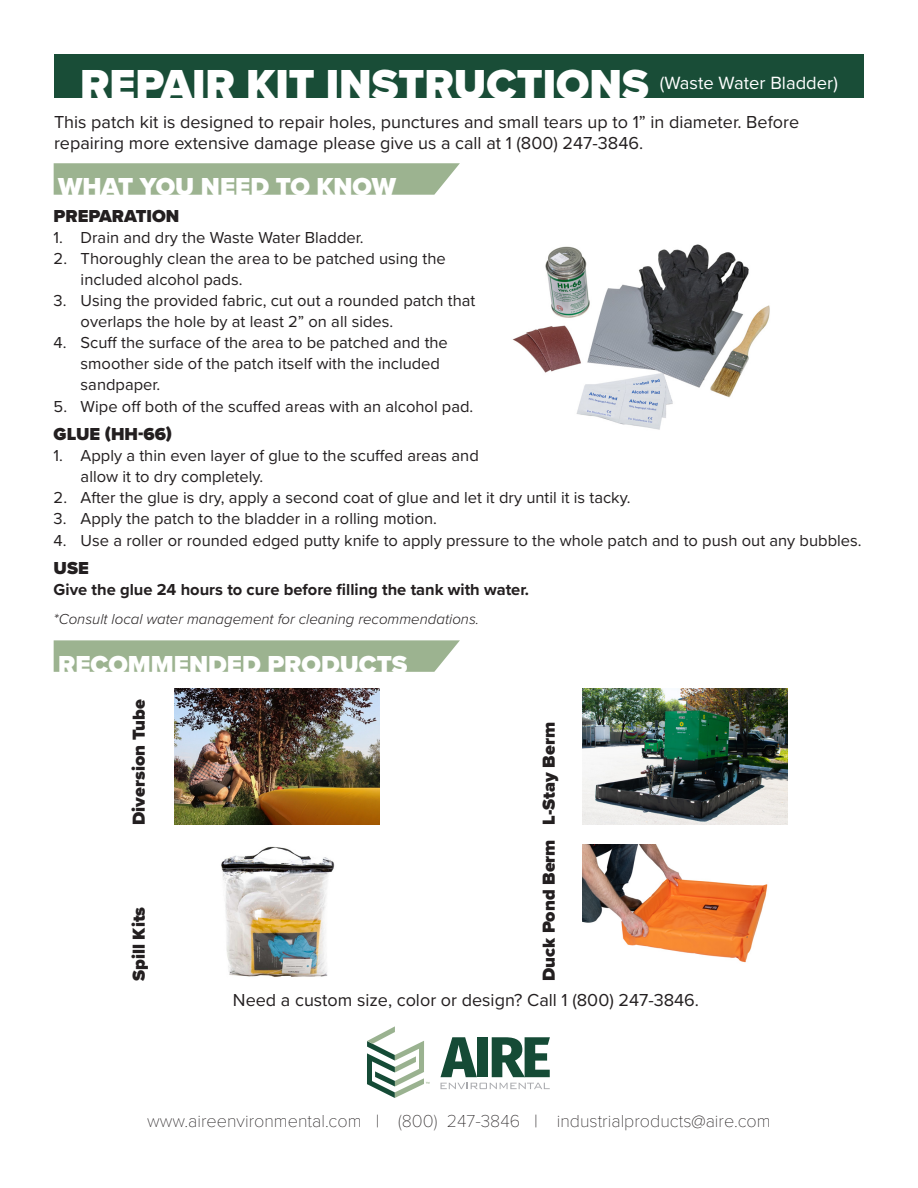
<style>
.page{position:relative;width:918px;height:1188px;background:#fff}
.page>*{position:absolute;margin:0;border:0;box-sizing:border-box;transform-origin:0 0}
.t1{font:900 43.5px "Proxima Nova";color:#fff}
.t2{font:900 25.5px "Proxima Nova";color:#fff}
.t3{font:18.3px "Proxima Nova";color:#fff}
.t4{font:18px/21px "Proxima Nova";color:#231f20}
.t5{font:900 18px "Proxima Nova";color:#231f20}
.t6{font:100 18px "Proxima Nova T";color:#231f20}
.t7{font:16.5px/21px "Proxima Nova";color:#231f20}
.t8{font:700 16.5px "Proxima Nova";color:#231f20}
.t9{font:italic 300 15px "Proxima Nova";color:#231f20}
</style>
<div class="page">
<svg style="left:54px;top:163px;width:406px;height:32px;background:#a0b695"></svg>
<div style="left:54px;top:54px;width:810px;height:44px;background:#194d37"></div>
<svg style="left:441px;top:1037px;width:36px;height:40px"></svg>
<div style="left:477px;top:1037px;width:10px;height:40px;background:#154b36"></div>
<svg style="left:492px;top:1037px;width:58px;height:40px"></svg>
<svg style="left:367px;top:1026px;width:63px;height:72px"></svg>
<svg style="left:441px;top:1083px;width:109px;height:6px"></svg>
<img style="left:512px;top:244px;width:258px;height:186px">
<svg style="left:54px;top:640px;width:406px;height:32px;background:#a0b695"></svg>
<img style="left:175px;top:689px;width:204px;height:136px">
<img style="left:221px;top:846px;width:114px;height:131px">
<img style="left:583px;top:845px;width:185px;height:118px">
<img style="left:583px;top:689px;width:204px;height:136px">
<p class="t1" style="left:80px;top:52px;width:570px">REPAIR KIT INSTRUCTIONS</p>
<p class="t3" style="left:660px;top:69px;width:180px">(Waste Water Bladder)</p>
<p class="t4" style="left:54px;top:111px;width:747px">This patch kit is designed to repair holes, punctures and small tears up to 1” in diameter. Before repairing more extensive damage please give us a call at 1 (800) 247-3846.</p>
<p class="t2" style="left:58px;top:167px;width:339px">WHAT YOU NEED TO KNOW</p>
<p class="t5" style="left:54px;top:203px;width:127px">PREPARATION</p>
<p class="t7" style="left:54px;top:226px;width:312px">1. Drain and dry the Waste Water Bladder.</p>
<p class="t7" style="left:81px;top:247px;width:367px;text-indent:-27px">2. Thoroughly clean the area to be patched using the included alcohol pads.</p>
<p class="t7" style="left:81px;top:289px;width:396px;text-indent:-27px">3. Using the provided fabric, cut out a rounded patch that overlaps the hole by at least 2” on all sides.</p>
<p class="t7" style="left:81px;top:331px;width:369px;text-indent:-27px">4. Scuff the surface of the area to be patched and the smoother side of the patch itself with the included sandpaper.</p>
<p class="t7" style="left:54px;top:395px;width:421px">5. Wipe off both of the scuffed areas with an alcohol pad.</p>
<p class="t5" style="left:54px;top:421px;width:120px">GLUE (HH-66)</p>
<p class="t7" style="left:81px;top:444px;width:400px;text-indent:-27px">1. Apply a thin even layer of glue to the scuffed areas and allow it to dry completely.</p>
<p class="t7" style="left:54px;top:486px;width:579px">2. After the glue is dry, apply a second coat of glue and let it dry until it is tacky.</p>
<p class="t7" style="left:54px;top:507px;width:385px">3. Apply the patch to the bladder in a rolling motion.</p>
<p class="t7" style="left:54px;top:529px;width:809px">4. Use a roller or rounded edged putty knife to apply pressure to the whole patch and to push out any bubbles.</p>
<p class="t5" style="left:54px;top:555px;width:37px">USE</p>
<p class="t8" style="left:54px;top:577px;width:477px">Give the glue 24 hours to cure before filling the tank with water.</p>
<p class="t9" style="left:54px;top:608px;width:427px">*Consult local water management for cleaning recommendations.</p>
<p class="t2" style="left:58px;top:646px;width:351px">RECOMMENDED PRODUCTS</p>
<p class="t5" style="left:125px;top:825px;width:127px;rotate:-90deg">Diversion Tube</p>
<p class="t5" style="left:125px;top:981px;width:76px;rotate:-90deg">Spill Kits</p>
<p class="t5" style="left:535px;top:825px;width:104px;rotate:-90deg">L-Stay Berm</p>
<p class="t5" style="left:535px;top:981px;width:143px;rotate:-90deg">Duck Pond Berm</p>
<p class="t4" style="left:233px;top:988px;width:468px">Need a custom size, color or design? Call 1 (800) 247-3846.</p>
<p class="t6" style="left:147px;top:1107px;width:625px">www.aireenvironmental.com | (800) 247-3846 | industrialproducts@aire.com</p>
</div>
